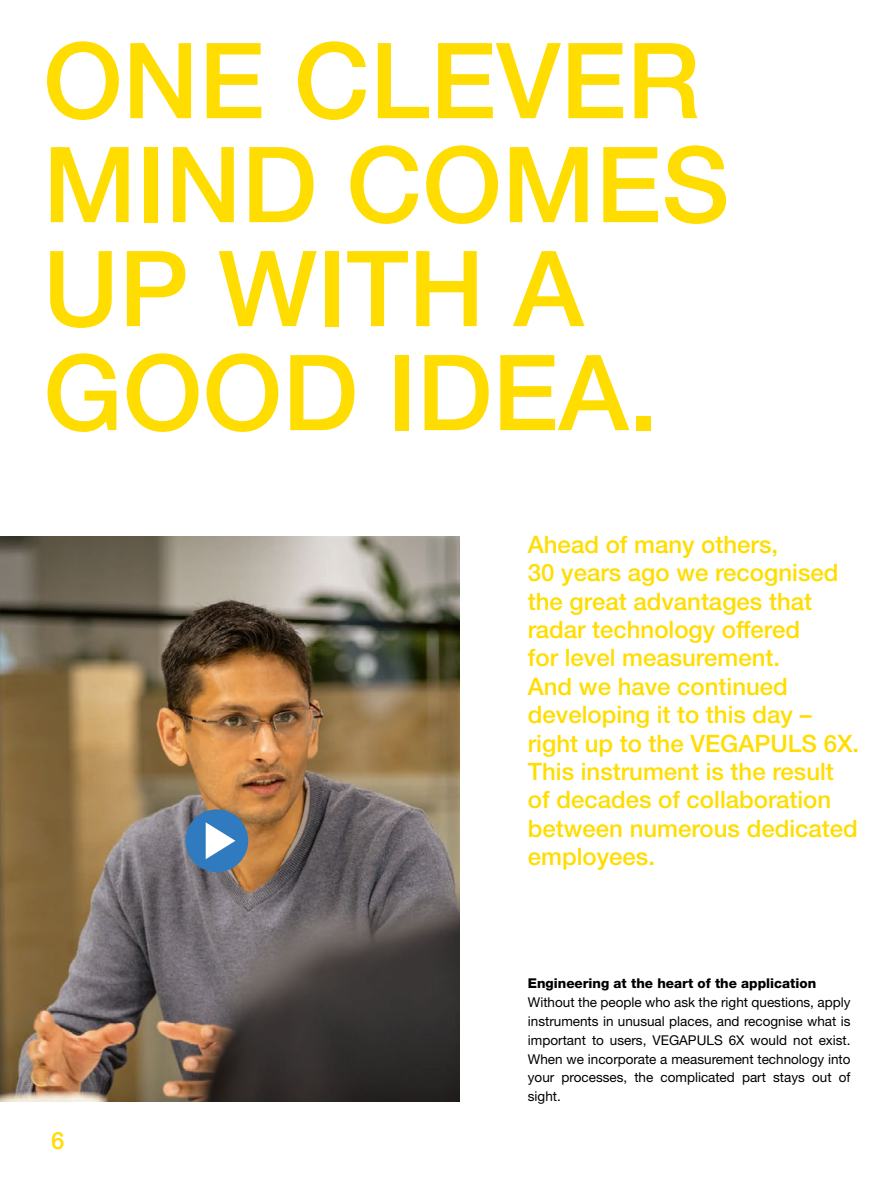
<style>
.page{position:relative;width:893px;height:1191px;background:#fff}
.page>*{position:absolute;margin:0;border:0;box-sizing:border-box;transform-origin:0 0}
.t1{font:500 105px/103.9px "Helvetica Neue LTW1 G";color:#fd0}
.t2{font:500 24px/28.3px "Helvetica Neue LTW1 G";color:#fd0}
.t3{font:13.5px/18.9px "Helvetica Neue LTW1 G";color:#000;text-align:justify}
.t4{font:800 13.5px "Helvetica Neue LTW1 G";color:#000}
</style>
<div class="page">
<img style="left:0;top:536px;width:460px;height:565px">
<div style="left:185px;top:809px;width:63px;height:63px;background:#307abf;border-radius:50%"></div>
<svg style="left:206px;top:822px;width:29px;height:37px"></svg>
<h1 class="t1" style="left:43px;top:29px;width:688px">ONE CLEVER<br>MIND COMES<br>UP WITH A<br>GOOD IDEA.</h1>
<p class="t2" style="left:528px;top:530px;width:333px">Ahead of many others,<br>30 years ago we recognised the great advantages that radar technology offered<br>for level measurement.<br>And we have continued developing it to this day – right up to the VEGAPULS 6X.<br>This instrument is the result of decades of collaboration between numerous dedicated employees.</p>
<p class="t2" style="left:51px;top:1125px;width:15px">6</p>
<p class="t4" style="left:528px;top:975px;width:290px">Engineering at the heart of the application</p>
<p class="t3" style="left:528px;top:992px;width:324px">Without the people who ask the right questions, apply instruments in unusual places, and recognise what is important to users, VEGAPULS 6X would not exist.<br>When we incorporate a measurement technology into your processes, the complicated part stays out of sight.</p>
</div>
